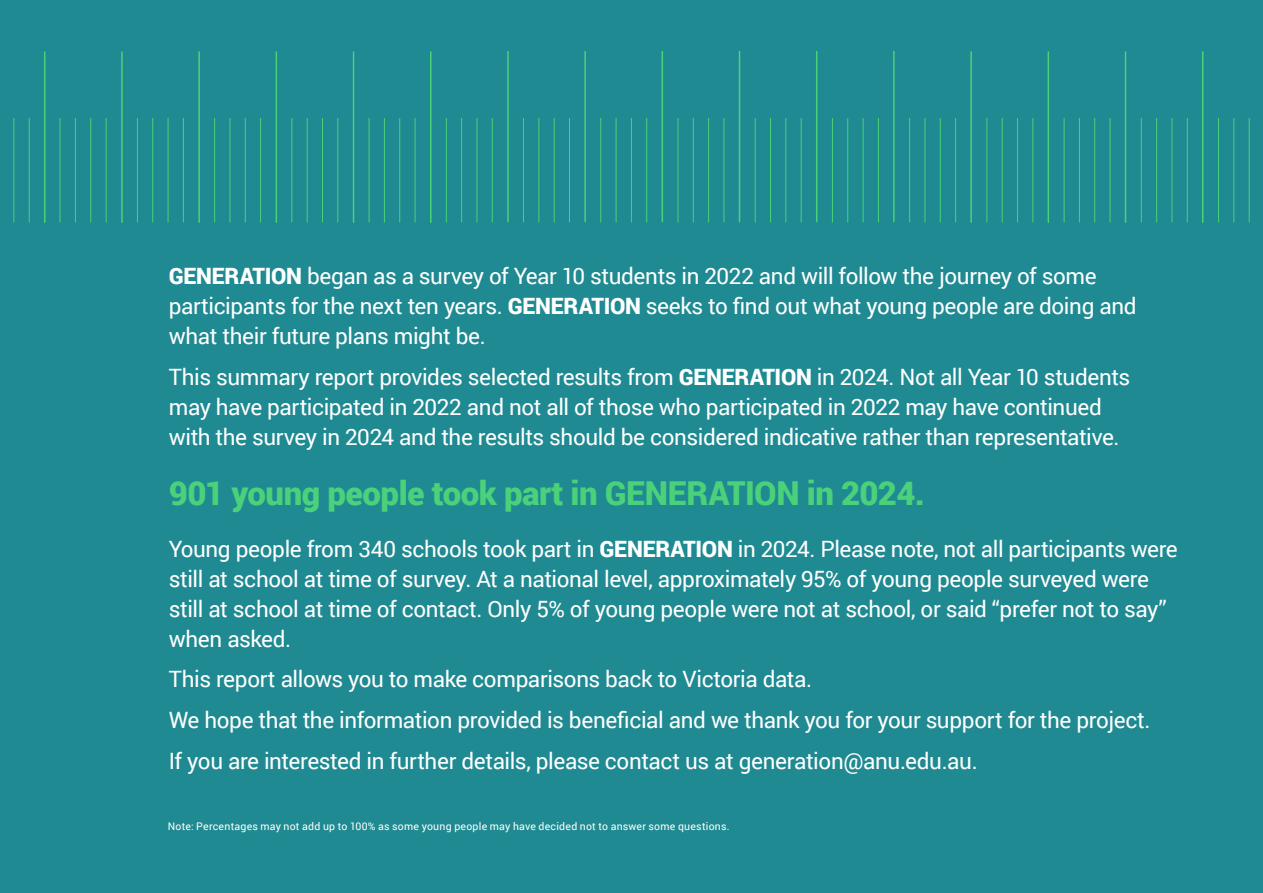
<style>
.page{position:relative;width:1263px;height:893px;background:#1f8a92}
.page>*{position:absolute;margin:0;border:0;box-sizing:border-box;transform-origin:0 0}
.t1{font:900 33px "Roboto";letter-spacing:-.015em;color:#4bd179}
.t2{font:22.5px/30px "Roboto";letter-spacing:-.02em;color:#fff}
.t3{font:10.5px "Roboto";letter-spacing:.02em;color:#fff}
.s1{font-weight:900}
</style>
<div class="page">
<hr style="left:60px;top:118px;width:1px;height:104px;background:#4bd179">
<hr style="left:75px;top:118px;width:1px;height:104px;background:#4bd179">
<hr style="left:13px;top:118px;width:1px;height:104px;background:#4bd179">
<hr style="left:29px;top:118px;width:1px;height:104px;background:#4bd179">
<hr style="left:90px;top:118px;width:1px;height:104px;background:#4bd179">
<hr style="left:106px;top:118px;width:1px;height:104px;background:#4bd179">
<hr style="left:121px;top:52px;width:2px;height:170px;background:#4bd179">
<hr style="left:137px;top:118px;width:1px;height:104px;background:#4bd179">
<hr style="left:152px;top:118px;width:1px;height:104px;background:#4bd179">
<hr style="left:168px;top:118px;width:1px;height:104px;background:#4bd179">
<hr style="left:183px;top:118px;width:1px;height:104px;background:#4bd179">
<hr style="left:198px;top:52px;width:2px;height:170px;background:#4bd179">
<hr style="left:214px;top:118px;width:1px;height:104px;background:#4bd179">
<hr style="left:230px;top:118px;width:1px;height:104px;background:#4bd179">
<hr style="left:245px;top:118px;width:1px;height:104px;background:#4bd179">
<hr style="left:260px;top:118px;width:1px;height:104px;background:#4bd179">
<hr style="left:276px;top:52px;width:1px;height:170px;background:#4bd179">
<hr style="left:291px;top:118px;width:1px;height:104px;background:#4bd179">
<hr style="left:307px;top:118px;width:1px;height:104px;background:#4bd179">
<hr style="left:322px;top:118px;width:1px;height:104px;background:#4bd179">
<hr style="left:337px;top:118px;width:1px;height:104px;background:#4bd179">
<hr style="left:353px;top:52px;width:1px;height:170px;background:#4bd179">
<hr style="left:369px;top:118px;width:1px;height:104px;background:#4bd179">
<hr style="left:384px;top:118px;width:1px;height:104px;background:#4bd179">
<hr style="left:399px;top:118px;width:1px;height:104px;background:#4bd179">
<hr style="left:415px;top:118px;width:1px;height:104px;background:#4bd179">
<hr style="left:430px;top:52px;width:1px;height:170px;background:#4bd179">
<hr style="left:446px;top:118px;width:1px;height:104px;background:#4bd179">
<hr style="left:461px;top:118px;width:1px;height:104px;background:#4bd179">
<hr style="left:477px;top:118px;width:1px;height:104px;background:#4bd179">
<hr style="left:492px;top:118px;width:1px;height:104px;background:#4bd179">
<hr style="left:507px;top:52px;width:2px;height:170px;background:#4bd179">
<hr style="left:523px;top:118px;width:1px;height:104px;background:#4bd179">
<hr style="left:538px;top:118px;width:1px;height:104px;background:#4bd179">
<hr style="left:554px;top:118px;width:1px;height:104px;background:#4bd179">
<hr style="left:569px;top:118px;width:1px;height:104px;background:#4bd179">
<hr style="left:584px;top:52px;width:2px;height:170px;background:#4bd179">
<hr style="left:600px;top:118px;width:1px;height:104px;background:#4bd179">
<hr style="left:616px;top:118px;width:1px;height:104px;background:#4bd179">
<hr style="left:631px;top:118px;width:1px;height:104px;background:#4bd179">
<hr style="left:646px;top:118px;width:1px;height:104px;background:#4bd179">
<hr style="left:662px;top:52px;width:1px;height:170px;background:#4bd179">
<hr style="left:678px;top:118px;width:1px;height:104px;background:#4bd179">
<hr style="left:693px;top:118px;width:1px;height:104px;background:#4bd179">
<hr style="left:708px;top:118px;width:1px;height:104px;background:#4bd179">
<hr style="left:723px;top:118px;width:1px;height:104px;background:#4bd179">
<hr style="left:739px;top:52px;width:1px;height:170px;background:#4bd179">
<hr style="left:755px;top:118px;width:1px;height:104px;background:#4bd179">
<hr style="left:770px;top:118px;width:1px;height:104px;background:#4bd179">
<hr style="left:785px;top:118px;width:1px;height:104px;background:#4bd179">
<hr style="left:801px;top:118px;width:1px;height:104px;background:#4bd179">
<hr style="left:816px;top:52px;width:1px;height:170px;background:#4bd179">
<hr style="left:832px;top:118px;width:1px;height:104px;background:#4bd179">
<hr style="left:847px;top:118px;width:1px;height:104px;background:#4bd179">
<hr style="left:863px;top:118px;width:1px;height:104px;background:#4bd179">
<hr style="left:878px;top:118px;width:1px;height:104px;background:#4bd179">
<hr style="left:893px;top:52px;width:2px;height:170px;background:#4bd179">
<hr style="left:909px;top:118px;width:1px;height:104px;background:#4bd179">
<hr style="left:924px;top:118px;width:1px;height:104px;background:#4bd179">
<hr style="left:940px;top:118px;width:1px;height:104px;background:#4bd179">
<hr style="left:955px;top:118px;width:1px;height:104px;background:#4bd179">
<hr style="left:970px;top:52px;width:2px;height:170px;background:#4bd179">
<hr style="left:986px;top:118px;width:1px;height:104px;background:#4bd179">
<hr style="left:1002px;top:118px;width:1px;height:104px;background:#4bd179">
<hr style="left:1017px;top:118px;width:1px;height:104px;background:#4bd179">
<hr style="left:1032px;top:118px;width:1px;height:104px;background:#4bd179">
<hr style="left:1047px;top:52px;width:2px;height:170px;background:#4bd179">
<hr style="left:1064px;top:118px;width:1px;height:104px;background:#4bd179">
<hr style="left:1079px;top:118px;width:1px;height:104px;background:#4bd179">
<hr style="left:1094px;top:118px;width:1px;height:104px;background:#4bd179">
<hr style="left:1110px;top:118px;width:1px;height:104px;background:#4bd179">
<hr style="left:1125px;top:52px;width:1px;height:170px;background:#4bd179">
<hr style="left:1141px;top:118px;width:1px;height:104px;background:#4bd179">
<hr style="left:1156px;top:118px;width:1px;height:104px;background:#4bd179">
<hr style="left:1171px;top:118px;width:1px;height:104px;background:#4bd179">
<hr style="left:1187px;top:118px;width:1px;height:104px;background:#4bd179">
<hr style="left:1202px;top:52px;width:1px;height:170px;background:#4bd179">
<hr style="left:1218px;top:118px;width:1px;height:104px;background:#4bd179">
<hr style="left:1233px;top:118px;width:1px;height:104px;background:#4bd179">
<hr style="left:1249px;top:118px;width:1px;height:104px;background:#4bd179">
<hr style="left:44px;top:52px;width:1px;height:170px;background:#4bd179">
<p class="t2" style="left:169px;top:260px;width:969px"><span class="s1">GENERATION</span> began as a survey of Year 10 students in 2022 and will follow the journey of some participants for the next ten years. <span class="s1">GENERATION</span> seeks to find out what young people are doing and what their future plans might be.</p>
<p class="t2" style="left:169px;top:361px;width:963px">This summary report provides selected results from <span class="s1">GENERATION</span> in 2024. Not all Year 10 students may have participated in 2022 and not all of those who participated in 2022 may have continued with the survey in 2024 and the results should be considered indicative rather than representative.</p>
<h1 class="t1" style="left:169px;top:470px;width:757px">901 young people took part in GENERATION in 2024.</h1>
<p class="t2" style="left:169px;top:533px;width:1010px">Young people from 340 schools took part in <span class="s1">GENERATION</span> in 2024. Please note, not all participants were still at school at time of survey. At a national level, approximately 95% of young people surveyed were still at school at time of contact. Only 5% of young people were not at school, or said “prefer not to say” when asked.</p>
<p class="t2" style="left:169px;top:658px;width:983px;line-height:40.7px">This report allows you to make comparisons back to Victoria data.<br>We hope that the information provided is beneficial and we thank you for your support for the project.<br>If you are interested in further details, please contact us at generation@anu.edu.au.</p>
<p class="t3" style="left:168px;top:819px;width:563px">Note: Percentages may not add up to 100% as some young people may have decided not to answer some questions.</p>
</div>
